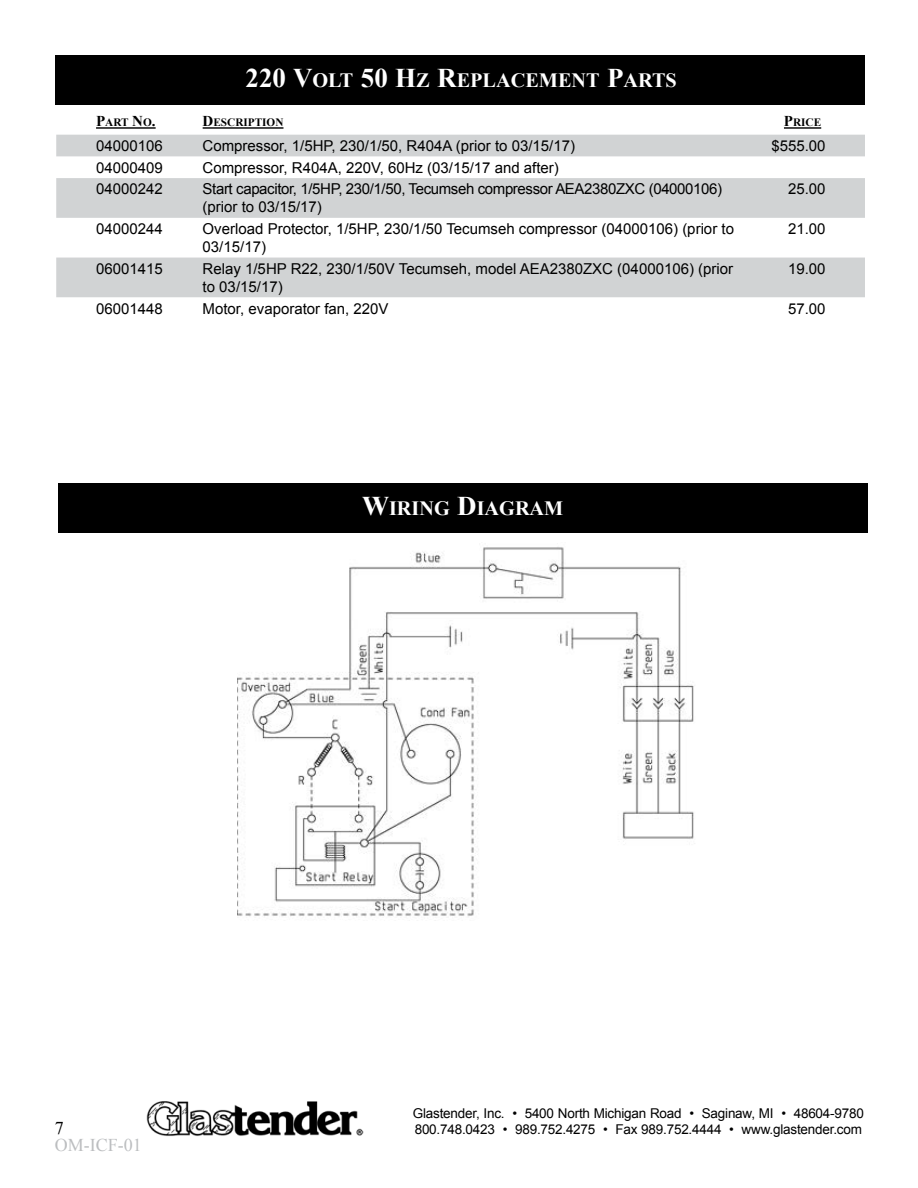
<style>
.page{position:relative;width:918px;height:1188px;background:#fff}
.page>*{position:absolute;margin:0;border:0;box-sizing:border-box;transform-origin:0 0}
.t1{font:700 20.25px "Times New Roman";color:#fff}
.t2{font:18px "Times New Roman";color:#bcbec0}
.t3{font:18px "Times New Roman";color:#000}
.t4{font:15px/18px "Arial";color:#000}
.t5{font:15px/18px "Arial";letter-spacing:-.025em;color:#000}
.t6{font:13.5px/16.2px "Arial";letter-spacing:-.015em;color:#000}
.t7{font:700 11.25px "Times New Roman";color:#000}
.s1{font-size:27px}
.s2{font-size:15px}
</style>
<div class="page">
<div style="left:55px;top:55px;width:810px;height:50px;background:#000"></div>
<img style="left:146px;top:1101px;width:217px;height:35px">
<svg style="left:56px;top:135px;width:809px;height:162px;fill:#d1d3d4"></svg>
<hr style="left:96px;top:127px;width:60px;height:2px;background:#000">
<hr style="left:203px;top:127px;width:80px;height:2px;background:#000">
<hr style="left:784px;top:127px;width:37px;height:2px;background:#000">
<div style="left:58px;top:483px;width:810px;height:50px;background:#000"></div>
<img style="left:237px;top:547px;width:457px;height:370px">
<h1 class="t1" style="left:246px;top:67px;width:433px"><span class="s1">220 V</span>OLT <span class="s1">50 H</span>Z <span class="s1">R</span>EPLACEMENT <span class="s1">P</span>ARTS</h1>
<p class="t7" style="left:96px;top:115px;width:61px"><span class="s2">P</span>ART <span class="s2">N</span>O<span class="s2">.</span></p>
<p class="t7" style="left:203px;top:115px;width:48px"><span class="s2">D</span>ESCRIPTI</p>
<p class="t7" style="left:267px;top:115px;width:18px">ON</p>
<p class="t7" style="left:784px;top:115px;width:39px"><span class="s2">P</span>RICE</p>
<p class="t4" style="left:96px;top:137px;width:68px">04000106</p>
<p class="t4" style="left:203px;top:137px;width:374px">Compressor, 1/5HP, 230/1/50, R404A (prior to 03/15/17)</p>
<p class="t4" style="left:771px;top:137px;width:56px">$555.00</p>
<p class="t4" style="left:96px;top:159px;width:68px">04000409</p>
<p class="t4" style="left:203px;top:159px;width:358px">Compressor, R404A, 220V, 60Hz (03/15/17 and after)</p>
<p class="t4" style="left:96px;top:180px;width:68px">04000242</p>
<p class="t5" style="left:203px;top:180px;width:521px">Start capacitor, 1/5HP, 230/1/50, Tecumseh compressor AEA2380ZXC (04000106) (prior to 03/15/17)</p>
<p class="t4" style="left:788px;top:180px;width:39px">25.00</p>
<p class="t4" style="left:96px;top:220px;width:68px">04000244</p>
<p class="t4" style="left:203px;top:220px;width:533px">Overload Protector, 1/5HP, 230/1/50 Tecumseh compressor (04000106) (prior to<br>03/15/17)</p>
<p class="t4" style="left:788px;top:220px;width:39px">21.00</p>
<p class="t4" style="left:96px;top:260px;width:68px">06001415</p>
<p class="t4" style="left:203px;top:260px;width:532px">Relay 1/5HP R22, 230/1/50V Tecumseh, model AEA2380ZXC (04000106) (prior to 03/15/17)</p>
<p class="t4" style="left:788px;top:260px;width:39px">19.00</p>
<p class="t4" style="left:96px;top:299px;width:68px">06001448</p>
<p class="t4" style="left:203px;top:299px;width:187px">Motor, evaporator fan, 220V</p>
<p class="t4" style="left:788px;top:299px;width:39px">57.00</p>
<h1 class="t1" style="left:362px;top:495px;width:203px"><span class="s1">W</span>IRING <span class="s1">D</span>IAGRAM</h1>
<p class="t3" style="left:55px;top:1116px;width:10px">7</p>
<p class="t2" style="left:55px;top:1133px;width:88px">OM-ICF-01</p>
<p class="t6" style="left:413px;top:1105px;width:453px">Glastender, Inc. • 5400 North Michigan Road • Saginaw, MI • 48604-9780<br>800.748.0423 • 989.752.4275 • Fax 989.752.4444 • www.glastender.com</p>
</div>
